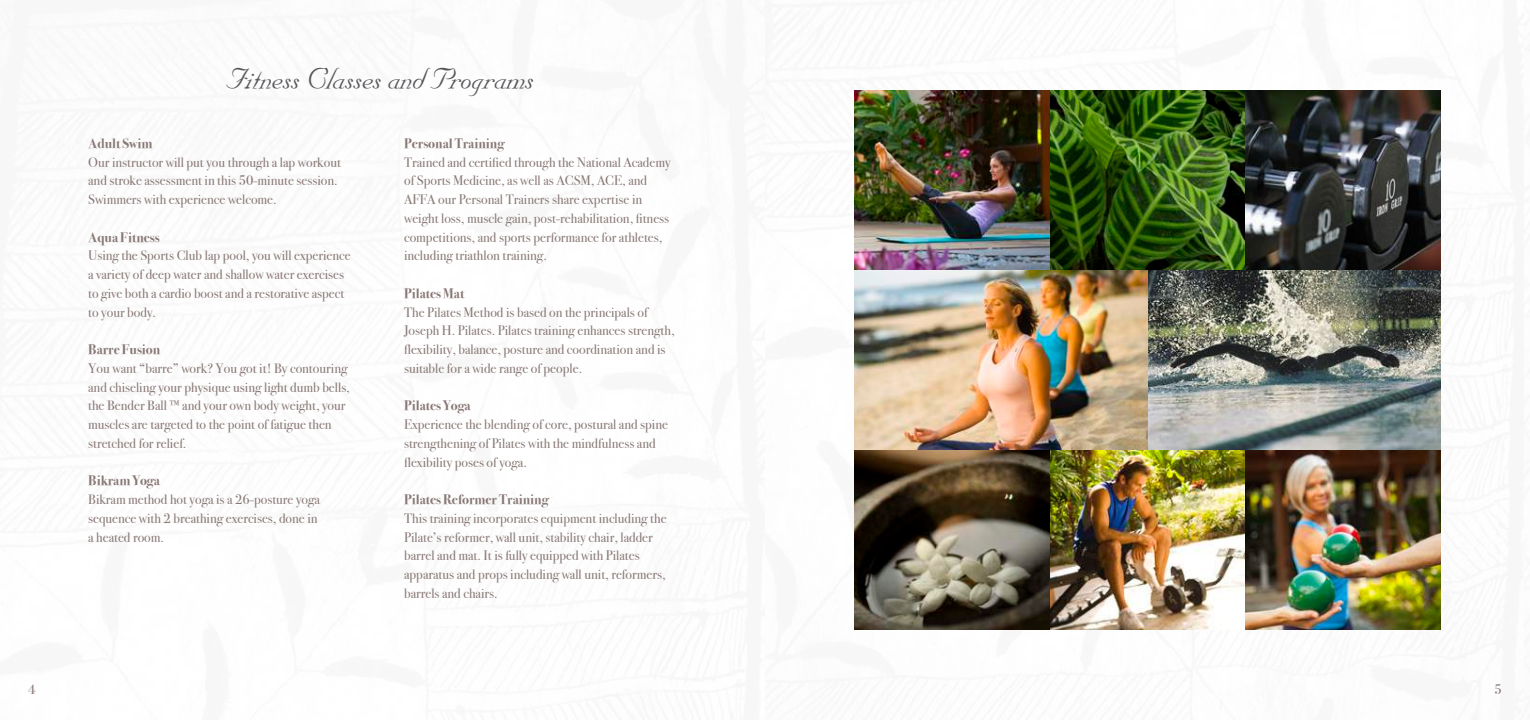
<style>
.page{position:relative;width:1530px;height:720px;background:#fff}
.page>*{position:absolute;margin:0;border:0;box-sizing:border-box;transform-origin:0 0}
.t1{font:35px "Nuptial TL";color:#555659}
.t2{font:13.75px/18.8px "Bodoni Svty Two ITCTT";color:#887875}
.t3{font:700 13.75px "Bodoni Svty Two ITCTT";color:#887875}
</style>
<div class="page">
<img style="left:854px;top:90px;width:587px;height:540px">
<h1 class="t1" style="left:228px;top:60px;width:308px">Fitness Classes and Programs</h1>
<p class="t3" style="left:88px;top:132px;width:66px">Adult Swim</p>
<p class="t2" style="left:88px;top:151px;width:254px">Our instructor will put you through a lap workout and stroke assessment in this 50-minute session.<br>Swimmers with experience welcome.</p>
<p class="t3" style="left:88px;top:226px;width:73px">Aqua Fitness</p>
<p class="t2" style="left:88px;top:245px;width:264px">Using the Sports Club lap pool, you will experience a variety of deep water and shallow water exercises to give both a cardio boost and a restorative aspect to your body.</p>
<p class="t3" style="left:88px;top:338px;width:74px">Barre Fusion</p>
<p class="t2" style="left:88px;top:357px;width:263px">You want “barre” work? You got it! By contouring and chiseling your physique using light dumb bells, the Bender Ball ™ and your own body weight, your muscles are targeted to the point of fatigue then stretched for relief.</p>
<p class="t3" style="left:88px;top:469px;width:73px">Bikram Yoga</p>
<p class="t2" style="left:88px;top:489px;width:233px">Bikram method hot yoga is a 26-posture yoga sequence with 2 breathing exercises, done in a heated room.</p>
<p class="t3" style="left:404px;top:132px;width:102px">Personal Training</p>
<p class="t2" style="left:404px;top:151px;width:268px">Trained and certified through the National Academy of Sports Medicine, as well as ACSM, ACE, and AFFA our Personal Trainers share expertise in weight loss, muscle gain, post-rehabilitation, fitness competitions, and sports performance for athletes, including triathlon training.</p>
<p class="t3" style="left:404px;top:282px;width:62px">Pilates Mat</p>
<p class="t2" style="left:404px;top:301px;width:272px">The Pilates Method is based on the principals of Joseph H. Pilates. Pilates training enhances strength, flexibility, balance, posture and coordination and is suitable for a wide range of people.</p>
<p class="t3" style="left:404px;top:394px;width:68px">Pilates Yoga</p>
<p class="t2" style="left:404px;top:414px;width:265px">Experience the blending of core, postural and spine strengthening of Pilates with the mindfulness and flexibility poses of yoga.</p>
<p class="t3" style="left:404px;top:488px;width:146px">Pilates Reformer Training</p>
<p class="t2" style="left:404px;top:507px;width:264px">This training incorporates equipment including the Pilate’s reformer, wall unit, stability chair, ladder barrel and mat. It is fully equipped with Pilates apparatus and props including wall unit, reformers, barrels and chairs.</p>
<p class="t2" style="left:28px;top:679px;width:9px">4</p>
<p class="t2" style="left:1494px;top:679px;width:9px">5</p>
</div>
